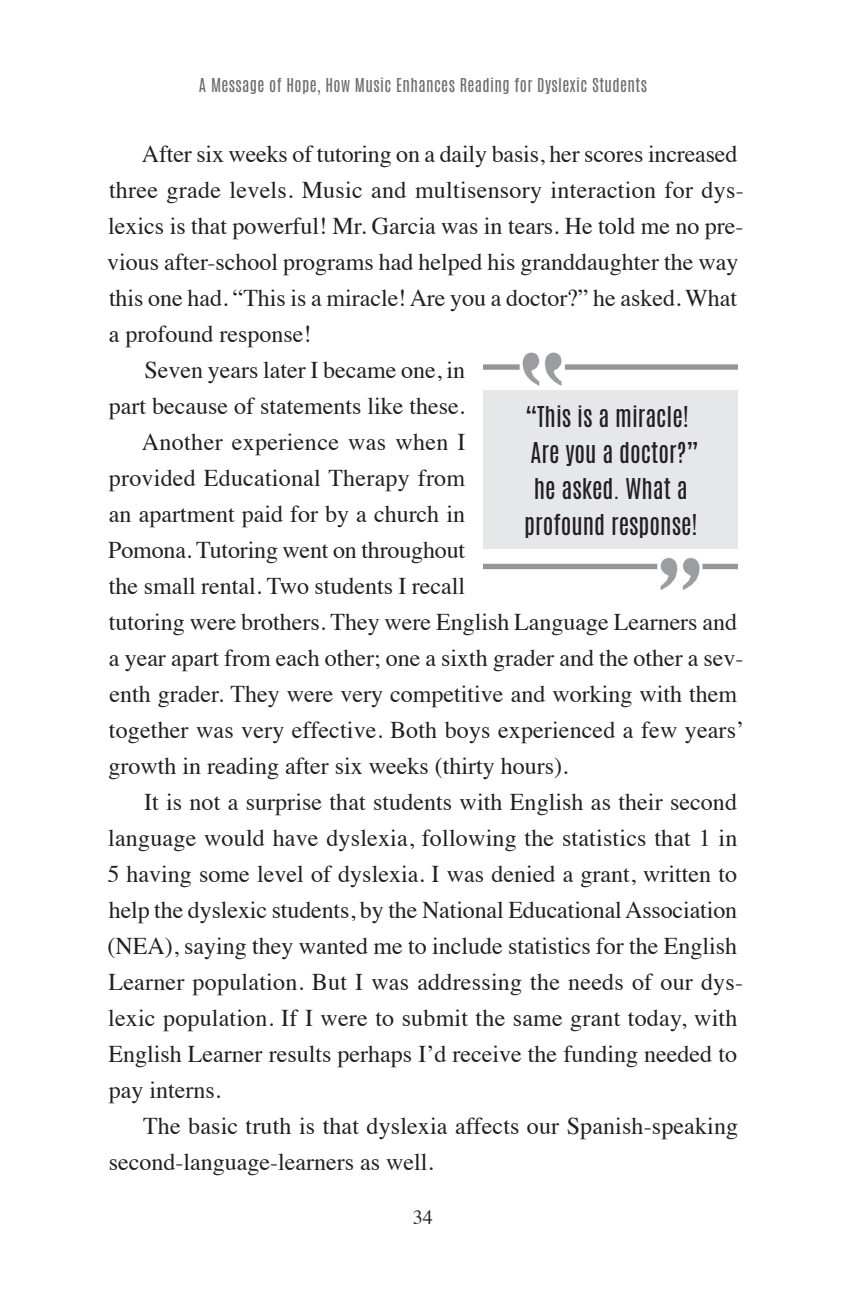
<style>
.page{position:relative;width:864px;height:1296px;background:#fff}
.page>*{position:absolute;margin:0;border:0;box-sizing:border-box;transform-origin:0 0}
.t1{font:24px "Times";color:#231f20}
.t2{font:24px/36px "Antonio";color:#231f20;text-align:center}
.t3{font:20px "Times";color:#231f20}
.t4{font:16px "Antonio";letter-spacing:.025em;color:#6c6d70}
</style>
<div class="page">
<img style="left:484px;top:558px;width:254px;height:32px">
<img style="left:484px;top:352px;width:254px;height:34px">
<div style="left:484px;top:391px;width:254px;height:158px;background:#e6e7e9"></div>
<p class="t4" style="left:199px;top:74px;width:450px">A Message of Hope, How Music Enhances Reading for Dyslexic Students</p>
<p class="t1" style="left:142px;top:131px;width:597px">After six weeks of tutoring on a daily basis, her scores increased</p>
<p class="t1" style="left:109px;top:167px;width:636px">three grade levels. Music and multisensory interaction for dys-</p>
<p class="t1" style="left:108px;top:203px;width:637px">lexics is that powerful! Mr. Garcia was in tears. He told me no pre-</p>
<p class="t1" style="left:107px;top:239px;width:633px">vious after-school programs had helped his granddaughter the way</p>
<p class="t1" style="left:109px;top:275px;width:630px">this one had. “This is a miracle! Are you a doctor?” he asked. What</p>
<p class="t1" style="left:109px;top:311px;width:204px">a profound response!</p>
<p class="t1" style="left:145px;top:347px;width:322px">Seven years later I became one, in</p>
<p class="t1" style="left:109px;top:383px;width:357px">part because of statements like these.</p>
<p class="t1" style="left:142px;top:419px;width:325px">Another experience was when I</p>
<p class="t1" style="left:109px;top:455px;width:358px">provided Educational Therapy from</p>
<p class="t1" style="left:109px;top:491px;width:358px">an apartment paid for by a church in</p>
<p class="t1" style="left:108px;top:527px;width:358px">Pomona. Tutoring went on throughout</p>
<p class="t1" style="left:109px;top:563px;width:358px">the small rental. Two students I recall</p>
<p class="t1" style="left:109px;top:599px;width:630px">tutoring were brothers. They were English Language Learners and</p>
<p class="t1" style="left:109px;top:635px;width:636px">a year apart from each other; one a sixth grader and the other a sev-</p>
<p class="t1" style="left:109px;top:671px;width:629px">enth grader. They were very competitive and working with them</p>
<p class="t1" style="left:109px;top:707px;width:637px">together was very effective. Both boys experienced a few years’</p>
<p class="t1" style="left:108px;top:743px;width:461px">growth in reading after six weeks (thirty hours).</p>
<p class="t1" style="left:144px;top:779px;width:595px">It is not a surprise that students with English as their second</p>
<p class="t1" style="left:108px;top:815px;width:631px">language would have dyslexia, following the statistics that 1 in</p>
<p class="t1" style="left:107px;top:851px;width:631px">5 having some level of dyslexia. I was denied a grant, written to</p>
<p class="t1" style="left:109px;top:887px;width:630px">help the dyslexic students, by the National Educational Association</p>
<p class="t1" style="left:108px;top:923px;width:631px">(NEA), saying they wanted me to include statistics for the English</p>
<p class="t1" style="left:108px;top:959px;width:636px">Learner population. But I was addressing the needs of our dys-</p>
<p class="t1" style="left:108px;top:995px;width:631px">lexic population. If I were to submit the same grant today, with</p>
<p class="t1" style="left:108px;top:1031px;width:630px">English Learner results perhaps I’d receive the funding needed to</p>
<p class="t1" style="left:109px;top:1067px;width:113px">pay interns.</p>
<p class="t1" style="left:143px;top:1103px;width:597px">The basic truth is that dyslexia affects our Spanish-speaking</p>
<p class="t1" style="left:109px;top:1139px;width:326px">second-language-learners as well.</p>
<p class="t2" style="left:524px;top:399px;width:176px">“This is a miracle!<br>Are you a doctor?” he asked. What a profound response!</p>
<p class="t3" style="left:413px;top:1199px;width:21px">34</p>
</div>
